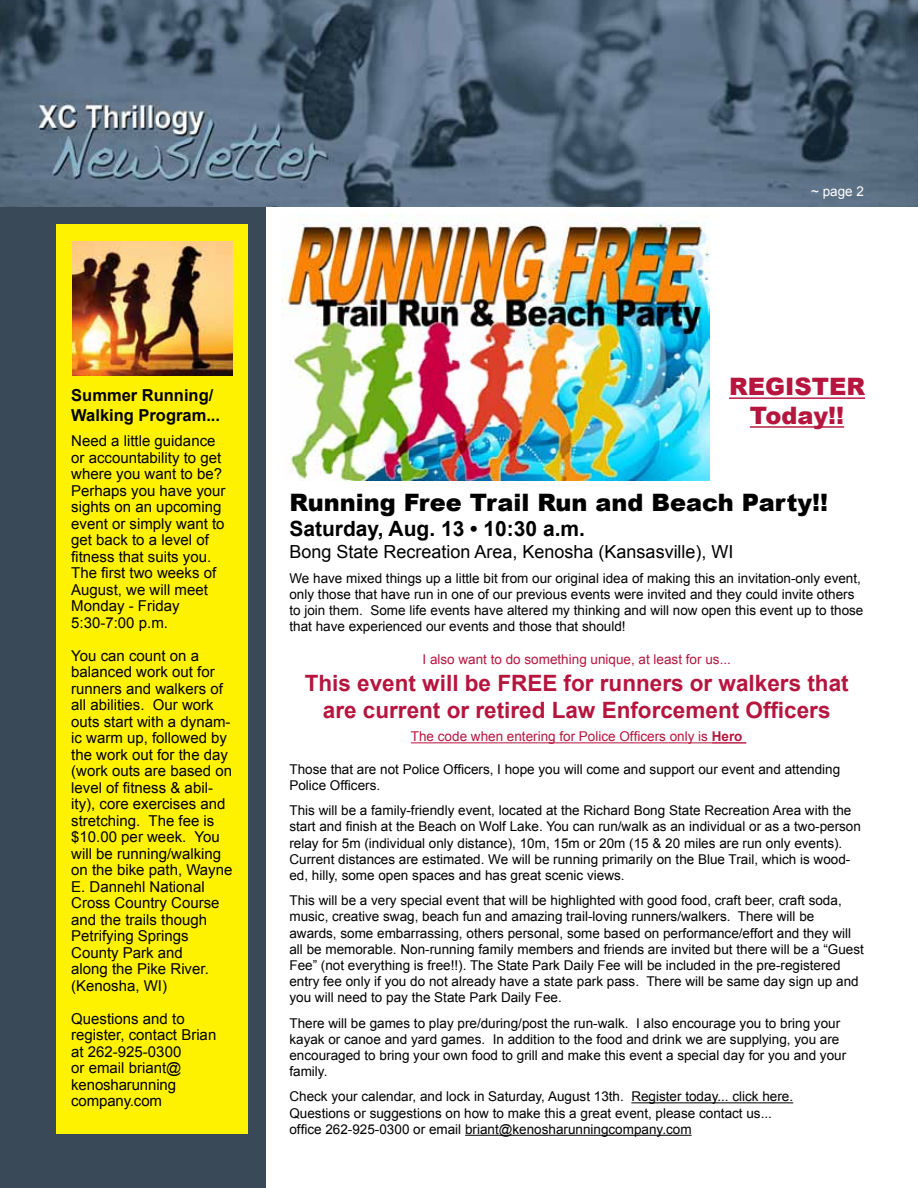
<style>
.page{position:relative;width:918px;height:1188px;background:#fff}
.page>*{position:absolute;margin:0;border:0;box-sizing:border-box;transform-origin:0 0}
.t1{font:900 24px "Arial";color:#000}
.t2{font:900 24px/28.8px "Arial";color:#b6153e;text-align:center}
.t3{font:700 22.5px/27px "Arial";color:#b6153e;text-align:center}
.t4{font:700 21px "Arial";color:#000}
.t5{font:18px "Arial";color:#000}
.t6{font:700 16.5px/19.8px "Arial";color:#000}
.t7{font:15px/16.5px "Arial";color:#000}
.t8{font:13.5px/16.2px "Arial";color:#000}
.t9{font:13.5px "Arial";color:#b6153e}
.t10{font:13.5px "Arial";color:#fff}
.s1{font-weight:700}
</style>
<div class="page">
<div style="left:0;top:201px;width:266px;height:987px;background:#3a4958"></div>
<img style="left:0;top:0;width:918px;height:207px">
<div style="left:56px;top:225px;width:192px;height:909px;background:#fff200"></div>
<hr style="left:411px;top:742px;width:301px;height:1px;background:#b6153e">
<hr style="left:712px;top:742px;width:34px;height:2px;background:#b6153e">
<hr style="left:631px;top:1102px;width:162px;height:1px;background:#000">
<hr style="left:465px;top:1135px;width:227px;height:1px;background:#000">
<img style="left:282px;top:215px;width:427px;height:266px">
<img style="left:73px;top:242px;width:160px;height:134px">
<hr style="left:729px;top:397px;width:136px;height:2px;background:#b6153e">
<hr style="left:750px;top:426px;width:94px;height:2px;background:#b6153e">
<p class="t10" style="left:811px;top:182px;width:54px">~ page 2</p>
<p class="t6" style="left:71px;top:386px;width:150px">Summer Running/<br>Walking Program...</p>
<p class="t7" style="left:71px;top:433px;width:156px">Need a little guidance or accountability to get where you want to be?<br>Perhaps you have your sights on an upcoming event or simply want to get back to a level of fitness that suits you.<br>The first two weeks of<br>August, we will meet<br>Monday - Friday<br>5:30-7:00 p.m.</p>
<p class="t7" style="left:71px;top:647px;width:163px">You can count on a balanced work out for runners and walkers of all abilities. Our work outs start with a dynam&shy;ic warm up, followed by the work out for the day (work outs are based on level of fitness &amp; abil&shy;ity), core exercises and stretching. The fee is $10.00 per week. You will be running/walking on the bike path, Wayne<br>E. Dannehl National<br>Cross Country Course and the trails though<br>Petrifying Springs<br>County Park and<br>along the Pike River. (Kenosha, WI)</p>
<p class="t7" style="left:71px;top:1010px;width:147px">Questions and to register, contact Brian at 262-925-0300<br>or email briant@ kenosharunning company.com</p>
<h1 class="t2" style="left:729px;top:371px;width:137px">REGISTER<br>Today!!</h1>
<h1 class="t1" style="left:289px;top:485px;width:540px">Running Free Trail Run and Beach Party!!</h1>
<h3 class="t4" style="left:289px;top:515px;width:297px">Saturday, Aug. 13 • 10:30 a.m.</h3>
<h3 class="t5" style="left:289px;top:539px;width:446px">Bong State Recreation Area, Kenosha (Kansasville), WI</h3>
<p class="t8" style="left:289px;top:570px;width:576px">We have mixed things up a little bit from our original idea of making this an invitation-only event, only those that have run in one of our previous events were invited and they could invite others to join them. Some life events have altered my thinking and will now open this event up to those that have experienced our events and those that should!</p>
<p class="t9" style="left:423px;top:650px;width:310px">I also want to do something unique, at least for us...</p>
<h2 class="t3" style="left:305px;top:670px;width:545px">This event will be FREE for runners or walkers that are current or retired Law Enforcement Officers</h2>
<p class="t9" style="left:411px;top:728px;width:333px">The code when entering for Police Officers only is <span class="s1">Hero</span></p>
<p class="t8" style="left:289px;top:761px;width:552px">Those that are not Police Officers, I hope you will come and support our event and attending<br>Police Officers.</p>
<p class="t8" style="left:289px;top:803px;width:573px">This will be a family-friendly event, located at the Richard Bong State Recreation Area with the start and finish at the Beach on Wolf Lake. You can run/walk as an individual or as a two-person relay for 5m (individual only distance), 10m, 15m or 20m (15 &amp; 20 miles are run only events).<br>Current distances are estimated. We will be running primarily on the Blue Trail, which is wood&shy;ed, hilly, some open spaces and has great scenic views.</p>
<p class="t8" style="left:289px;top:893px;width:576px">This will be a very special event that will be highlighted with good food, craft beer, craft soda, music, creative swag, beach fun and amazing trail-loving runners/walkers. There will be awards, some embarrassing, others personal, some based on performance/effort and they will all be memorable. Non-running family members and friends are invited but there will be a “Guest Fee” (not everything is free!!). The State Park Daily Fee will be included in the pre-registered entry fee only if you do not already have a state park pass. There will be same day sign up and you will need to pay the State Park Daily Fee.</p>
<p class="t8" style="left:289px;top:1015px;width:558px">There will be games to play pre/during/post the run-walk. I also encourage you to bring your kayak or canoe and yard games. In addition to the food and drink we are supplying, you are encouraged to bring your own food to grill and make this event a special day for you and your family.</p>
<p class="t8" style="left:289px;top:1089px;width:505px">Check your calendar, and lock in Saturday, August 13th. Register today... click here.<br>Questions or suggestions on how to make this a great event, please contact us... office 262-925-0300 or email briant@kenosharunningcompany.com</p>
</div>
